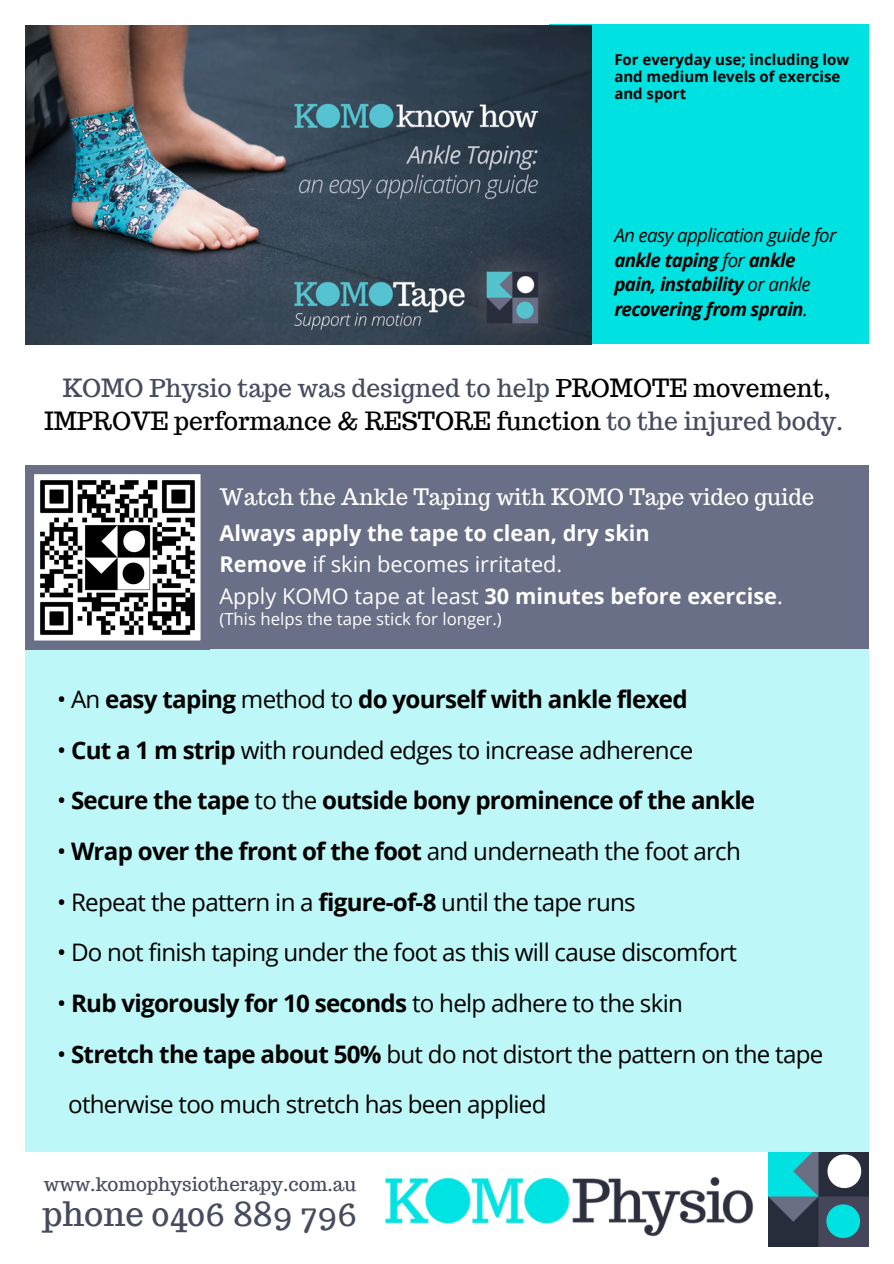
<style>
.page{position:relative;width:894px;height:1264px;background:#fff}
.page>*{position:absolute;margin:0;border:0;box-sizing:border-box;transform-origin:0 0}
.t1{font:33px "Trocchi";color:#464b5e}
.t2{font:24.6px/33.6px "Trocchi";color:#000;text-align:center}
.t3{font:24.15px/50.7px "Open Sans";letter-spacing:-.03em;color:#000}
.t4{font:700 24.15px "Open Sans";letter-spacing:-.03em;color:#000}
.t5{font:22.2px "Trocchi";color:#fff}
.t6{font:700 21.75px/31.5px "Open Sans";color:#fff}
.t7{font:italic 700 18.75px/24.8px "Open Sans";letter-spacing:-.03em;color:#000}
.t8{font:18.75px "Trocchi";color:#464b5e}
.t9{font:16.8px "Open Sans";color:#fff}
.t10{font:700 15px/16.8px "Open Sans";color:#000}
.s1{font-weight:400}
.s2{color:#464b5e}
.s3{font-weight:700}
</style>
<div class="page">
<img style="left:385px;top:1176px;width:369px;height:61px">
<img style="left:768px;top:1151px;width:100px;height:95px">
<div style="left:548px;top:24px;width:320px;height:320px;background:#00e2e2"></div>
<div style="left:161px;top:465px;width:707px;height:209px;background:#686f87"></div>
<div style="left:25px;top:649px;width:843px;height:502px;background:#bef7f7"></div>
<svg style="left:25px;top:465px;width:176px;height:184px"></svg>
<img style="left:25px;top:26px;width:566px;height:318px">
<p class="t10" style="left:614px;top:51px;width:236px">For everyday use; including low and medium levels of exercise and sport</p>
<h1 class="t7" style="left:614px;top:222px;width:224px"><span class="s1">An easy application guide for </span>ankle taping <span class="s1">for</span> ankle pain, instability <span class="s1">or ankle </span>recovering from sprain<span class="s1">.</span></h1>
<p class="t2" style="left:44px;top:370px;width:800px"><span class="s2">KOMO Physio tape was designed to help</span> PROMOTE movement,<br>IMPROVE performance &amp; RESTORE function <span class="s2">to the injured body.</span></p>
<h1 class="t5" style="left:219px;top:482px;width:596px">Watch the Ankle Taping with KOMO Tape video guide</h1>
<h2 class="t6" style="left:219px;top:516px;width:564px">Always apply the tape to clean, dry skin<br>Remove <span class="s1">if skin becomes irritated.<br>Apply KOMO tape at least</span> 30 minutes before exercise<span class="s1">.</span></h2>
<h2 class="t9" style="left:219px;top:607px;width:284px">(This helps the tape stick for longer.)</h2>
<p class="t4" style="left:57px;top:682px;width:632px"><span class="s1">• An</span> easy taping <span class="s1">method to</span> do yourself with ankle flexed</p>
<p class="t3" style="left:57px;top:724px;width:637px">• <span class="s3">Cut a 1 m strip</span> with rounded edges to increase adherence</p>
<p class="t4" style="left:57px;top:783px;width:699px"><span class="s1">•</span> Secure the tape <span class="s1">to the</span> outside bony prominence of the ankle</p>
<p class="t3" style="left:57px;top:825px;width:685px">• <span class="s3">Wrap over the front of the foot</span> and underneath the foot arch</p>
<p class="t3" style="left:57px;top:875px;width:580px">• Repeat the pattern in a <span class="s3">figure-of-8</span> until the tape runs</p>
<p class="t3" style="left:57px;top:926px;width:681px">• Do not finish taping under the foot as this will cause discomfort</p>
<p class="t4" style="left:57px;top:986px;width:627px"><span class="s1">•</span> Rub vigorously for 10 seconds <span class="s1">to help adhere to the skin</span></p>
<p class="t3" style="left:68px;top:1027px;width:756px;text-indent:-11px">• <span class="s3">Stretch the tape about 50%</span> but do not distort the pattern on the tape otherwise too much stretch has been applied</p>
<h1 class="t8" style="left:44px;top:1172px;width:313px">www.komophysiotherapy.com.au</h1>
<h1 class="t1" style="left:43px;top:1192px;width:316px">phone 0406 889 796</h1>
</div>
